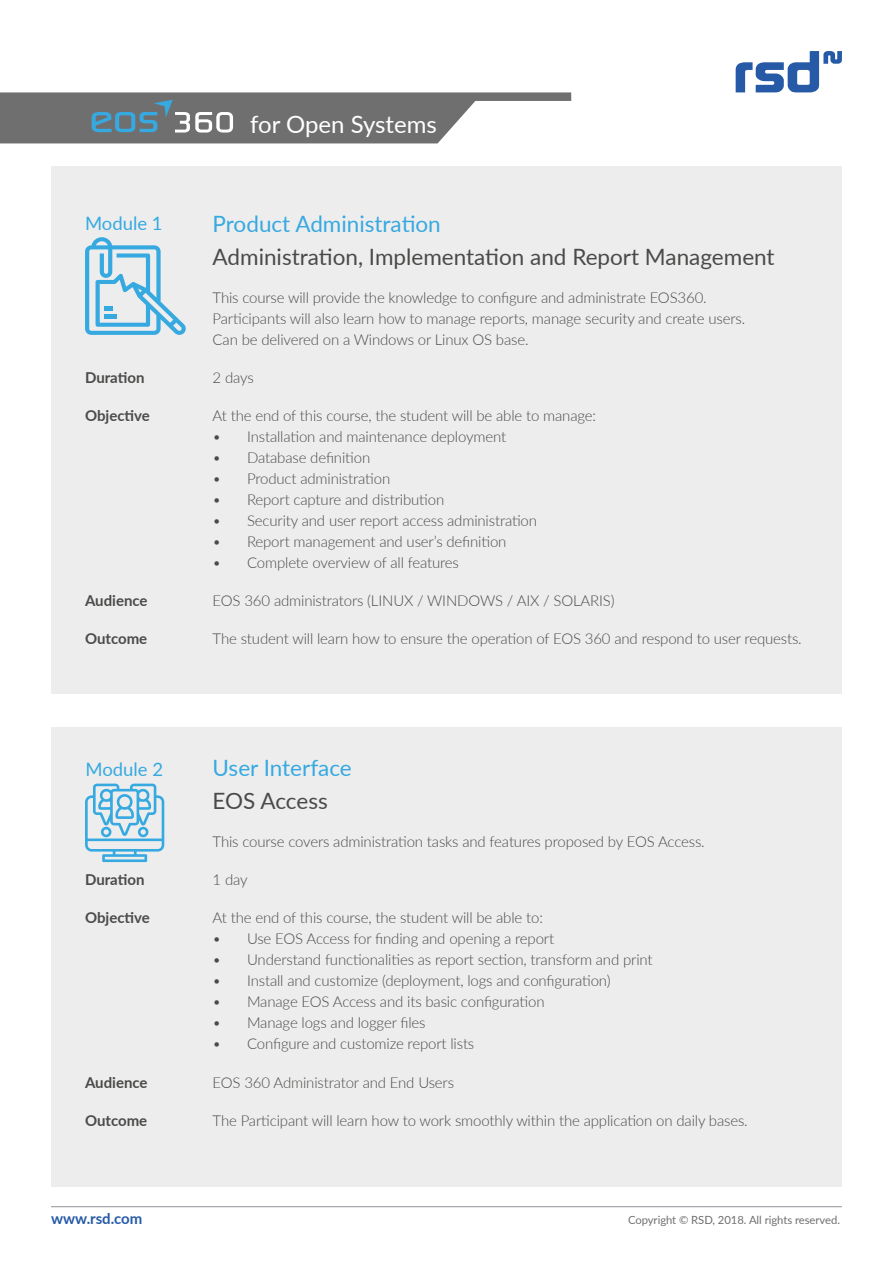
<style>
.page{position:relative;width:893px;height:1263px;background:#fff}
.page>*{position:absolute;margin:0;border:0;box-sizing:border-box;transform-origin:0 0}
.t1{font:24px "Lato";color:#fff}
.t2{font:22.5px "Lato";color:#4a4a49}
.t3{font:22.5px "Lato";color:#36a9e1}
.t4{font:18.45px "Lato";color:#36a9e1}
.t5{font:300 15px/21px "Lato";letter-spacing:-.01em;color:#4a4a49}
.t6{font:700 15px "Lato";color:#4a4a49}
.t7{font:700 15px "Lato";letter-spacing:-.005em;color:#265aa6}
.t8{font:11.25px "Lato";letter-spacing:-.005em;color:#706f6f}
</style>
<div class="page">
<hr style="left:51px;top:1206px;width:791px;height:1px;background:#949499">
<div style="left:51px;top:166px;width:791px;height:527px;background:#ededed"></div>
<div style="left:51px;top:727px;width:791px;height:459px;background:#ededed"></div>
<svg style="left:736px;top:51px;width:106px;height:41px"></svg>
<svg style="left:85px;top:237px;width:101px;height:98px"></svg>
<svg style="left:85px;top:784px;width:79px;height:78px"></svg>
<svg style="left:0;top:92px;width:571px;height:51px"></svg>
<p class="t4" style="left:85px;top:210px;width:79px">Module 1</p>
<h1 class="t1" style="left:250px;top:107px;width:188px">for Open Systems</h1>
<h2 class="t3" style="left:213px;top:208px;width:230px">Product Administration</h2>
<h2 class="t2" style="left:213px;top:241px;width:564px">Administration, Implementation and Report Management</h2>
<p class="t5" style="left:213px;top:286px;width:534px">This course will provide the knowledge to configure and administrate EOS360.<br>Participants will also learn how to manage reports, manage security and create users.<br>Can be delivered on a Windows or Linux OS base.</p>
<p class="t6" style="left:85px;top:366px;width:61px">Duration</p>
<p class="t5" style="left:213px;top:366px;width:43px">2 days</p>
<p class="t6" style="left:85px;top:404px;width:66px">Objective</p>
<p class="t5" style="left:213px;top:404px;width:385px">At the end of this course, the student will be able to manage:</p>
<p class="t5" style="left:213px;top:425px;width:295px">• Installation and maintenance deployment</p>
<p class="t5" style="left:213px;top:446px;width:159px">• Database definition</p>
<p class="t5" style="left:213px;top:467px;width:179px">• Product administration</p>
<p class="t5" style="left:213px;top:488px;width:233px">• Report capture and distribution</p>
<p class="t5" style="left:213px;top:509px;width:326px">• Security and user report access administration</p>
<p class="t5" style="left:213px;top:530px;width:295px">• Report management and user’s definition</p>
<p class="t5" style="left:213px;top:551px;width:248px">• Complete overview of all features</p>
<p class="t6" style="left:85px;top:589px;width:64px">Audience</p>
<p class="t5" style="left:213px;top:589px;width:404px">EOS 360 administrators (LINUX / WINDOWS / AIX / SOLARIS)</p>
<p class="t6" style="left:85px;top:627px;width:64px">Outcome</p>
<p class="t5" style="left:213px;top:628px;width:591px">The student will learn how to ensure the operation of EOS 360 and respond to user requests.</p>
<p class="t4" style="left:86px;top:756px;width:79px">Module 2</p>
<h2 class="t3" style="left:213px;top:752px;width:141px">User Interface</h2>
<h2 class="t2" style="left:213px;top:785px;width:117px">EOS Access</h2>
<p class="t5" style="left:213px;top:831px;width:494px">This course covers administration tasks and features proposed by EOS Access.</p>
<p class="t6" style="left:85px;top:869px;width:61px">Duration</p>
<p class="t5" style="left:213px;top:869px;width:37px">1 day</p>
<p class="t6" style="left:85px;top:907px;width:66px">Objective</p>
<p class="t5" style="left:213px;top:907px;width:332px">At the end of this course, the student will be able to:</p>
<p class="t5" style="left:213px;top:928px;width:343px">• Use EOS Access for finding and opening a report</p>
<p class="t5" style="left:213px;top:949px;width:442px">• Understand functionalities as report section, transform and print</p>
<p class="t5" style="left:213px;top:970px;width:400px">• Install and customize (deployment, logs and configuration)</p>
<p class="t5" style="left:213px;top:991px;width:333px">• Manage EOS Access and its basic configuration</p>
<p class="t5" style="left:213px;top:1012px;width:214px">• Manage logs and logger files</p>
<p class="t5" style="left:213px;top:1033px;width:263px">• Configure and customize report lists</p>
<p class="t6" style="left:85px;top:1071px;width:64px">Audience</p>
<p class="t5" style="left:213px;top:1071px;width:243px">EOS 360 Administrator and End Users</p>
<p class="t6" style="left:85px;top:1109px;width:64px">Outcome</p>
<p class="t5" style="left:213px;top:1109px;width:537px">The Participant will learn how to work smoothly within the application on daily bases.</p>
<p class="t7" style="left:51px;top:1207px;width:93px">www.rsd.com</p>
<p class="t8" style="left:628px;top:1212px;width:214px">Copyright © RSD, 2018. All rights reserved.</p>
</div>
